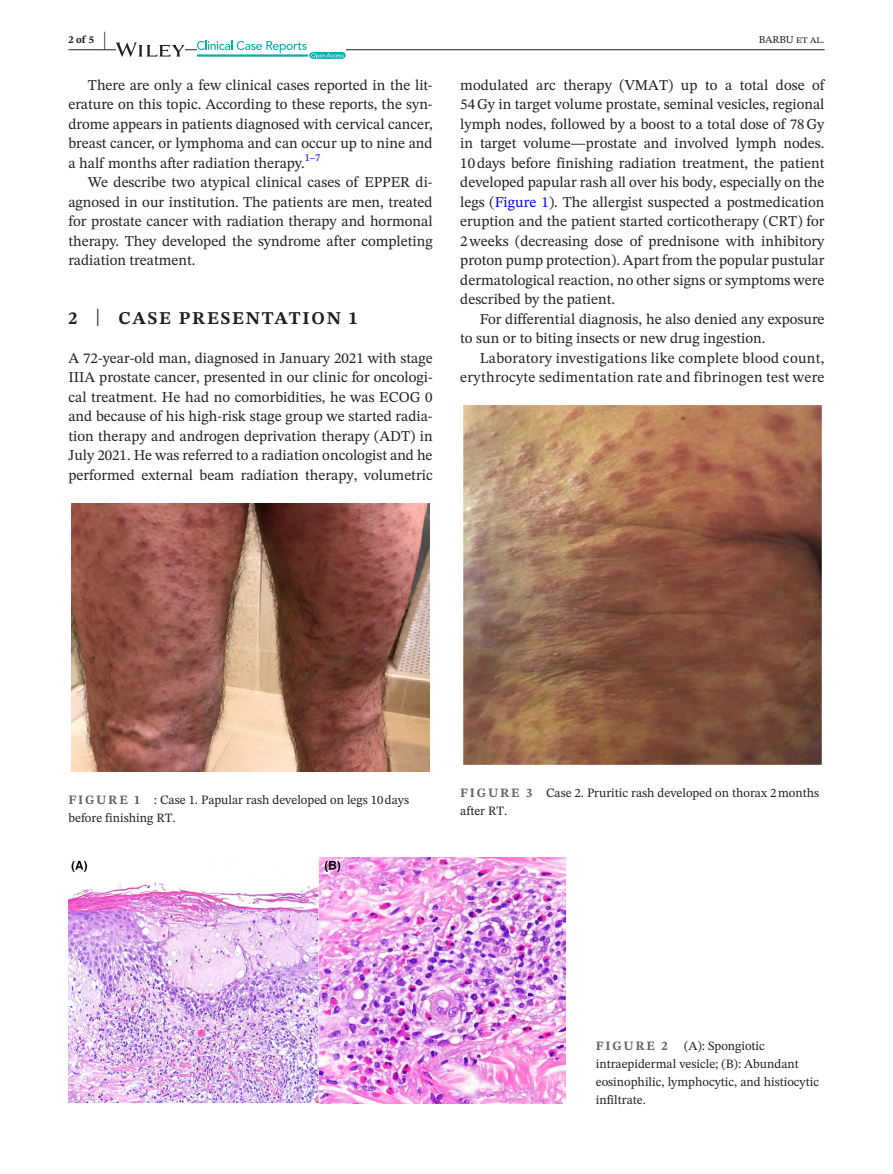
<style>
.page{position:relative;width:893px;height:1174px;background:#fff}
.page>*{position:absolute;margin:0;border:0;box-sizing:border-box;transform-origin:0 0}
.t1{font:700 18px "STIX Two Text";letter-spacing:.1em;color:#231f20}
.t2{font:15px/19.5px "STIX Two Text";color:#231f20;text-align:justify}
.t3{font:15px/19.5px "STIX Two Text";letter-spacing:.02em;color:#231f20;text-align:right}
.t4{font:12.75px/18px "STIX Two Text";color:#231f20}
.t5{font:700 12.75px "STIX Two Text";letter-spacing:.14em;color:#636366}
.t6{font:10.5px "STIX Two Text";color:#231f20}
.t7{font:700 10.5px "STIX Two Text";color:#231f20}
.t8{font:10.5px "STIX Two Text";color:#00f}
.s1{font-size:21px}
.s2{color:#00f}
.s3{font-weight:400;font-size:23.7px}
.s4{font-weight:700;color:#636366}
</style>
<div class="page">
<hr style="left:68px;top:49px;width:756px;height:1px;background:#231f20">
<svg style="left:116px;top:43px;width:69px;height:14px"></svg>
<svg style="left:197px;top:41px;width:149px;height:18px"></svg>
<img style="left:72px;top:504px;width:357px;height:267px">
<img style="left:68px;top:857px;width:498px;height:247px">
<img style="left:464px;top:405px;width:357px;height:359px">
<p class="t7" style="left:68px;top:32px;width:39px">2 of 5 <span class="s1">|</span></p>
<p class="t6" style="left:759px;top:32px;width:67px">BARBU et al.</p>
<p class="t2" style="left:68px;top:75px;width:366px;text-indent:20px">There are only a few clinical cases reported in the lit&shy;erature on this topic. According to these reports, the syn&shy;drome appears in patients diagnosed with cervical cancer, breast cancer, or lymphoma and can occur up to nine and a half months after radiation therapy.</p>
<p class="t2" style="left:460px;top:75px;width:366px">modulated arc therapy (VMAT) up to a total dose of 54Gy in target volume prostate, seminal vesicles, regional lymph nodes, followed by a boost to a total dose of 78Gy in target volume—prostate and involved lymph nodes.<br>10days before finishing radiation treatment, the patient developed papular rash all over his body, especially on the legs (<span class="s2">Figure 1</span>). The allergist suspected a postmedication eruption and the patient started corticotherapy (CRT) for 2weeks (decreasing dose of prednisone with inhibitory proton pump protection). Apart from the popular pustular dermatological reaction, no other signs or symptoms were described by the patient.</p>
<p class="t2" style="left:460px;top:309px;width:366px;text-indent:19px">For differential diagnosis, he also denied any exposure to sun or to biting insects or new drug ingestion.</p>
<p class="t3" style="left:460px;top:348px;width:366px">Laboratory investigations like complete blood count, erythrocyte sedimentation rate and fibrinogen test were</p>
<p class="t8" style="left:305px;top:150px;width:17px">1–7</p>
<p class="t2" style="left:68px;top:172px;width:366px;text-indent:20px">We describe two atypical clinical cases of EPPER di&shy;agnosed in our institution. The patients are men, treated for prostate cancer with radiation therapy and hormonal therapy. They developed the syndrome after completing radiation treatment.</p>
<p class="t1" style="left:68px;top:305px;width:291px">2 <span class="s3">|</span> CASE PRESENTATION 1</p>
<p class="t2" style="left:68px;top:348px;width:366px">A 72-year-old man, diagnosed in January 2021 with stage IIIA prostate cancer, presented in our clinic for oncologi&shy;cal treatment. He had no comorbidities, he was ECOG 0 and because of his high-risk stage group we started radia&shy;tion therapy and androgen deprivation therapy (ADT) in July 2021. He was referred to a radiation oncologist and he performed external beam radiation therapy, volumetric</p>
<p class="t4" style="left:68px;top:790px;width:342px"><span class="s4">FIGURE 1</span> : Case 1. Papular rash developed on legs 10days before finishing RT.</p>
<p class="t4" style="left:460px;top:783px;width:360px"><span class="s4">FIGURE 3</span> Case 2. Pruritic rash developed on thorax 2months after RT.</p>
<p class="t4" style="left:596px;top:1036px;width:225px;text-indent:88px">(A): Spongiotic intraepidermal vesicle; (B): Abundant eosinophilic, lymphocytic, and histiocytic infiltrate.</p>
<p class="t5" style="left:596px;top:1036px;width:73px">FIGURE 2</p>
</div>
